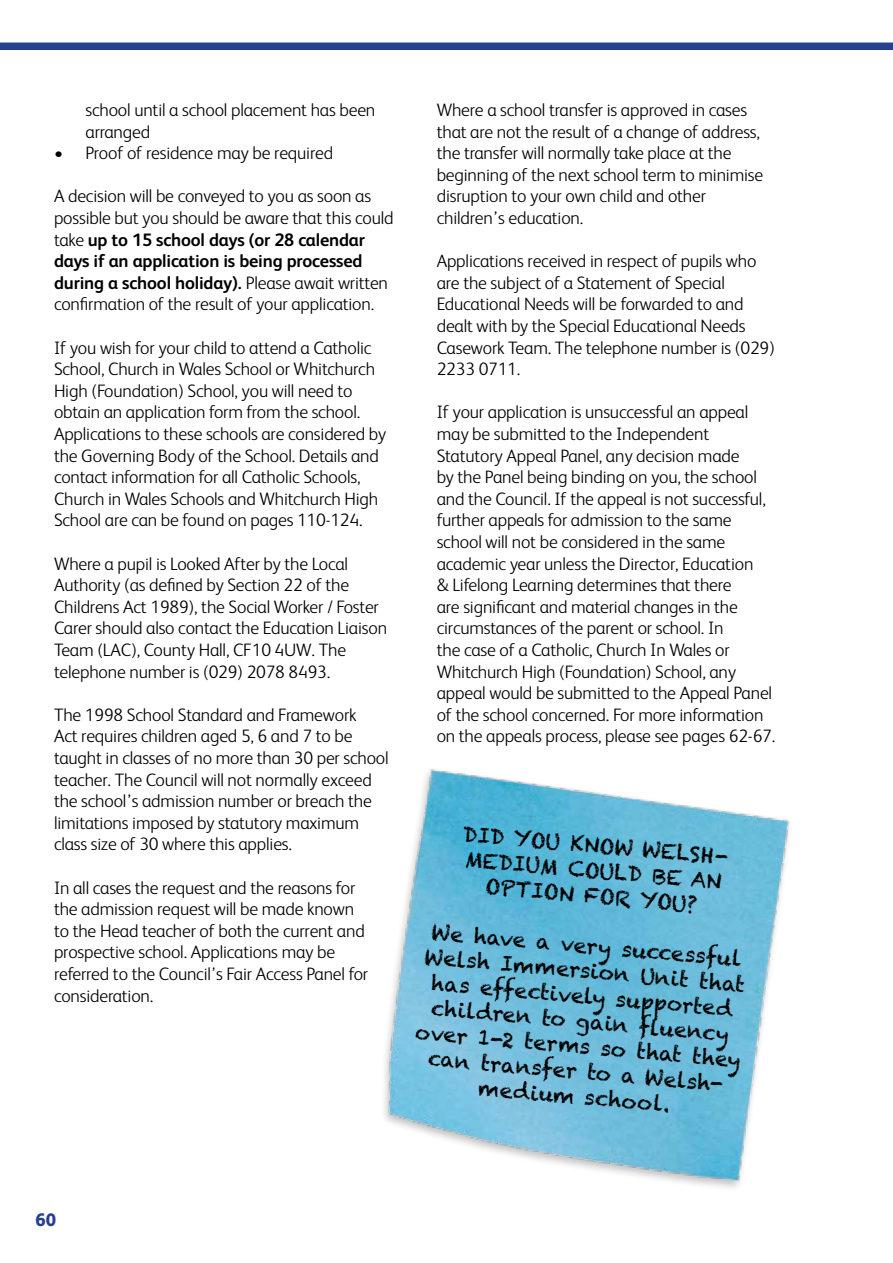
<style>
.page{position:relative;width:893px;height:1263px;background:#fff}
.page>*{position:absolute;margin:0;border:0;box-sizing:border-box;transform-origin:0 0}
.t1{font:21px/25.2px "Chalkduster";color:#000;text-align:center}
.t2{font:300 18px/21.6px "FS Albert";letter-spacing:-.01em;color:#000}
.t3{font:800 18px "FS Albert";color:#25408f}
.s1{font-weight:700}
</style>
<div class="page">
<div style="left:0;top:43px;width:893px;height:7px;background:#25408f"></div>
<img style="left:384px;top:769px;width:406px;height:419px">
<p class="t2" style="left:86px;top:98px;width:291px">school until a school placement has been arranged</p>
<p class="t2" style="left:54px;top:141px;width:281px">• Proof of residence may be required</p>
<p class="t2" style="left:54px;top:184px;width:341px">A decision will be conveyed to you as soon as possible but you should be aware that this could take <span class="s1">up to 15 school days (or 28 calendar days if an application is being processed during a school holiday).</span> Please await written confirmation of the result of your application.</p>
<p class="t2" style="left:54px;top:336px;width:334px">If you wish for your child to attend a Catholic School, Church in Wales School or Whitchurch High (Foundation) School, you will need to obtain an application form from the school.<br>Applications to these schools are considered by the Governing Body of the School. Details and contact information for all Catholic Schools, Church in Wales Schools and Whitchurch High School are can be found on pages 110-124.</p>
<p class="t2" style="left:54px;top:552px;width:335px">Where a pupil is Looked After by the Local Authority (as defined by Section 22 of the Childrens Act 1989), the Social Worker / Foster Carer should also contact the Education Liaison Team (LAC), County Hall, CF10 4UW. The telephone number is (029) 2078 8493.</p>
<p class="t2" style="left:54px;top:703px;width:336px">The 1998 School Standard and Framework<br>Act requires children aged 5, 6 and 7 to be taught in classes of no more than 30 per school teacher. The Council will not normally exceed the school’s admission number or breach the limitations imposed by statutory maximum class size of 30 where this applies.</p>
<p class="t2" style="left:54px;top:876px;width:316px">In all cases the request and the reasons for the admission request will be made known to the Head teacher of both the current and prospective school. Applications may be referred to the Council’s Fair Access Panel for consideration.</p>
<p class="t2" style="left:437px;top:98px;width:328px">Where a school transfer is approved in cases that are not the result of a change of address, the transfer will normally take place at the beginning of the next school term to minimise disruption to your own child and other children’s education.</p>
<p class="t2" style="left:437px;top:249px;width:340px">Applications received in respect of pupils who are the subject of a Statement of Special Educational Needs will be forwarded to and dealt with by the Special Educational Needs Casework Team. The telephone number is (029)<br>2233 0711.</p>
<p class="t2" style="left:437px;top:400px;width:340px">If your application is unsuccessful an appeal may be submitted to the Independent Statutory Appeal Panel, any decision made<br>by the Panel being binding on you, the school and the Council. If the appeal is not successful, further appeals for admission to the same school will not be considered in the same academic year unless the Director, Education<br>&amp; Lifelong Learning determines that there<br>are significant and material changes in the circumstances of the parent or school. In<br>the case of a Catholic, Church In Wales or Whitchurch High (Foundation) School, any appeal would be submitted to the Appeal Panel of the school concerned. For more information on the appeals process, please see pages 62-67.</p>
<p class="t1" style="left:464px;top:821px;width:265px;rotate:5deg">DID YOU KNOW WELSH-<br>MEDIUM COULD BE AN<br>OPTION FOR YOU?</p>
<p class="t1" style="left:425px;top:919px;width:328px;rotate:5deg">We have a very successful<br>Welsh Immersion Unit that has effectively supported children to gain fl uency over 1-2 terms so that they can transfer to a Welsh&shy;medium school.</p>
<p class="t3" style="left:36px;top:1206px;width:22px">60</p>
</div>
